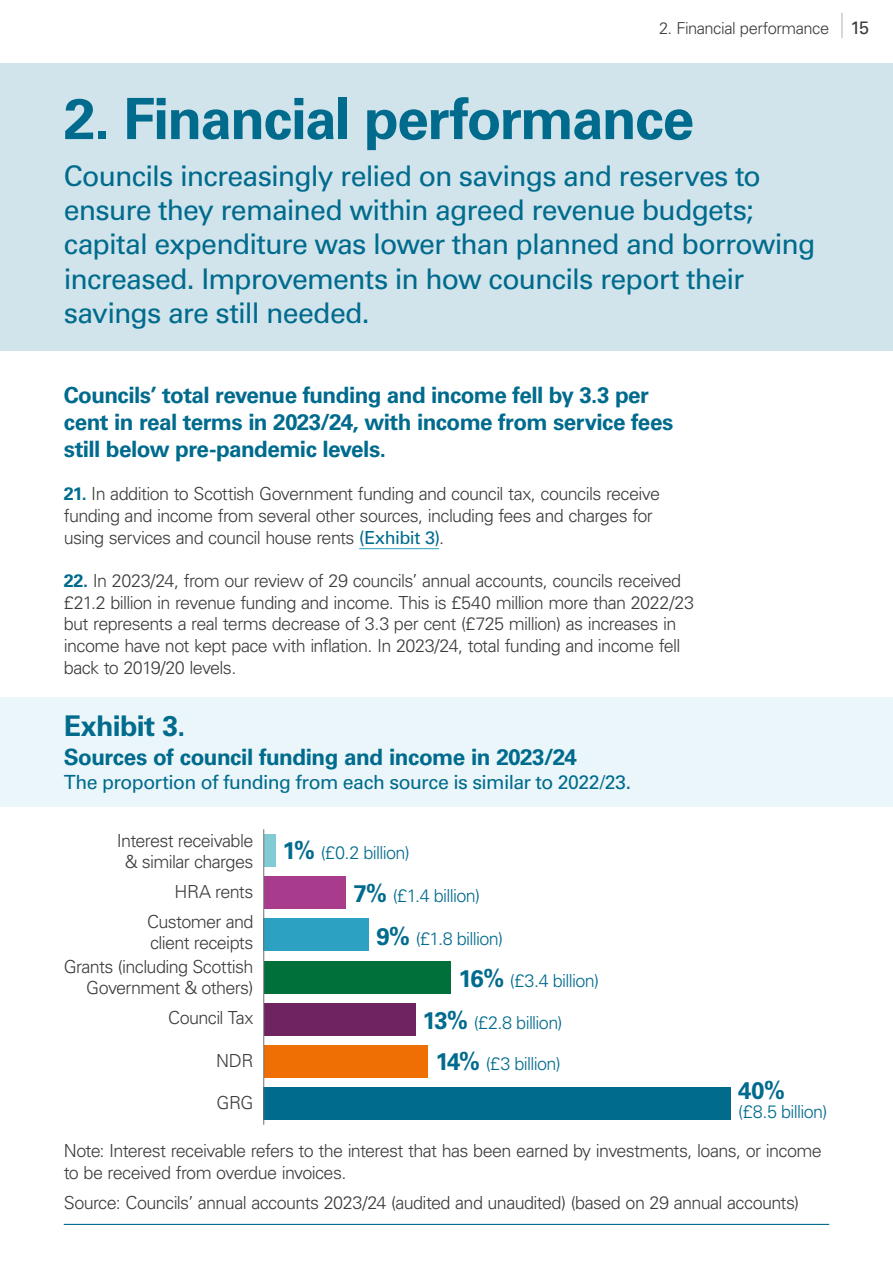
<style>
.page{position:relative;width:893px;height:1263px;background:#fff}
.page>*{position:absolute;margin:0;border:0;box-sizing:border-box;transform-origin:0 0}
.AS-P01-Chapter_head{font:700 57px "Univers LT Pro 65";letter-spacing:-.03em;color:#006b8d}
.AS-P02-Chapter_subhead{font:28.5px/34.2px "Univers LT Pro 55 Roman";letter-spacing:-.03em;color:#006b8d}
.AS-P24-Exhibit_number{font:700 28.5px "Univers LT Pro 65";letter-spacing:-.02em;color:#006b8d}
.t1{font:700 24px "Univers LT Pro 65";color:#006b8d}
.AS-P03-Subhead_1{font:700 22.5px/27px "Univers LT Pro 65";letter-spacing:-.025em;color:#006b8d}
.AS-P24-Exhibit_number-2{font:700 22.5px "Univers LT Pro 65";letter-spacing:-.02em;color:#006b8d}
.AS-P26-Exhibit_lead-in{font:19.5px "Univers LT Pro 55 Roman";letter-spacing:-.03em;color:#006b8d}
.AS-P07-Body_numbered{font:300 18px/21.8px "Univers LT Pro 45";letter-spacing:-.035em;color:#3c3c3b}
.AS-P28-Exhibit_note{font:300 18px/21.8px "Univers LT Pro 45";letter-spacing:-.035em;color:#3c3c3b}
.t2{font:300 18px "Univers LT Pro 45";letter-spacing:-.04em;color:#006b8d}
.AS-P29-Exhibit_source{font:300 18px "Univers LT Pro 45";letter-spacing:-.035em;color:#3c3c3b}
.t3{font:18px "Univers LT Pro 55 Roman";color:#3c3c3b}
.t4{font:300 16.5px "Univers LT Pro 45";letter-spacing:-.03em;color:#3c3c3b}
.s1{font-family:"Univers LT Pro 65";font-weight:700;color:#006b8d}
.s2{font-family:"Univers LT Pro 55 Roman";font-weight:400;color:#006b8d}
.s3{font-family:"Univers LT Pro 65";font-weight:700;font-size:24px}
</style>
<div class="page">
<svg style="left:842px;top:13px;width:1px;height:25px"></svg>
<div style="left:0;top:64px;width:893px;height:287px;background:#d1e4eb"></div>
<hr style="left:359px;top:548px;width:80px;height:1px;background:#2da1c2">
<div style="left:0;top:697px;width:893px;height:89px;background:#eaf6f9"></div>
<div style="left:0;top:758px;width:893px;height:48px;background:#eaf6f9"></div>
<div style="left:264px;top:1087px;width:467px;height:33px;background:#006b8d"></div>
<div style="left:264px;top:834px;width:11px;height:32px;background:#81cbd4"></div>
<div style="left:264px;top:876px;width:81px;height:33px;background:#a93b8d"></div>
<div style="left:264px;top:919px;width:105px;height:32px;background:#2da1c2"></div>
<div style="left:264px;top:961px;width:187px;height:32px;background:#00703a"></div>
<div style="left:264px;top:1003px;width:152px;height:32px;background:#702361"></div>
<div style="left:264px;top:1045px;width:163px;height:32px;background:#f06f05"></div>
<hr style="left:263px;top:829px;width:1px;height:296px;background:#706f6f">
<hr style="left:64px;top:1224px;width:765px;height:1px;background:#006b8d">
<p class="t4" style="left:659px;top:17px;width:172px">2. Financial performance</p>
<h2 class="AS-P01-Chapter_head" style="left:64px;top:79px;width:632px">2. Financial performance</h2>
<h2 class="AS-P02-Chapter_subhead" style="left:64px;top:158px;width:753px">Councils increasingly relied on savings and reserves to ensure they remained within agreed revenue budgets; capital expenditure was lower than planned and borrowing increased. Improvements in how councils report their savings are still needed.</h2>
<h3 class="AS-P03-Subhead_1" style="left:64px;top:381px;width:611px">Councils’ total revenue funding and income fell by 3.3 per cent in real terms in 2023/24, with income from service fees still below pre-pandemic levels.</h3>
<p class="AS-P07-Body_numbered" style="left:64px;top:483px;width:598px"><span class="s1">21.</span> In addition to Scottish Government funding and council tax, councils receive funding and income from several other sources, including fees and charges for using services and council house rents <span class="s2">(Exhibit 3)</span>.</p>
<p class="AS-P07-Body_numbered" style="left:64px;top:569px;width:632px"><span class="s1">22.</span> In 2023/24, from our review of 29 councils’ annual accounts, councils received £21.2 billion in revenue funding and income. This is £540 million more than 2022/23 but represents a real terms decrease of 3.3 per cent (£725 million) as increases in income have not kept pace with inflation. In 2023/24, total funding and income fell back to 2019/20 levels.</p>
<h3 class="AS-P24-Exhibit_number" style="left:64px;top:706px;width:123px">Exhibit 3.</h3>
<h3 class="AS-P24-Exhibit_number-2" style="left:64px;top:741px;width:515px">Sources of council funding and income in 2023/24</h3>
<p class="AS-P26-Exhibit_lead-in" style="left:64px;top:769px;width:569px">The proportion of funding from each source is similar to 2022/23.</p>
<p class="AS-P07-Body_numbered" style="left:125px;top:829px;width:286px;line-height:21px;text-indent:-8px">Interest receivable<br>&amp; similar charges <sup>1%</sup> <sup>(£0.2</sup> <sup>billion)</sup></p>
<p class="t2" style="left:353px;top:884px;width:128px"><span class="s3">7%</span> (£1.4 billion)</p>
<p class="t2" style="left:376px;top:926px;width:128px"><span class="s3">9%</span> (£1.8 billion)</p>
<p class="t2" style="left:458px;top:969px;width:142px"><span class="s3">16%</span> (£3.4 billion)</p>
<p class="t2" style="left:423px;top:1010px;width:142px"><span class="s3">13%</span> (£2.8 billion)</p>
<p class="t2" style="left:435px;top:1052px;width:127px"><span class="s3">14%</span> (£3 billion)</p>
<p class="AS-P07-Body_numbered" style="left:175px;top:880px;width:80px">HRA rents</p>
<p class="AS-P07-Body_numbered" style="left:147px;top:911px;width:108px;line-height:21px">Customer and client receipts</p>
<p class="AS-P07-Body_numbered" style="left:64px;top:956px;width:191px;line-height:21px;text-align:right">Grants (including Scottish<br>Government &amp; others)</p>
<p class="AS-P07-Body_numbered" style="left:168px;top:1007px;width:87px">Council Tax</p>
<p class="AS-P07-Body_numbered" style="left:216px;top:1049px;width:39px">NDR</p>
<p class="t1" style="left:738px;top:1073px;width:48px">40%</p>
<p class="t2" style="left:738px;top:1100px;width:91px">(£8.5 billion)</p>
<p class="AS-P28-Exhibit_note" style="left:64px;top:1139px;width:760px">Note: Interest receivable refers to the interest that has been earned by investments, loans, or income to be received from overdue invoices.</p>
<p class="AS-P29-Exhibit_source" style="left:64px;top:1191px;width:737px">Source: Councils’ annual accounts 2023/24 (audited and unaudited) (based on 29 annual accounts)</p>
<p class="AS-P07-Body_numbered" style="left:217px;top:1091px;width:38px">GRG</p>
<p class="t3" style="left:850px;top:15px;width:20px">15</p>
</div>
